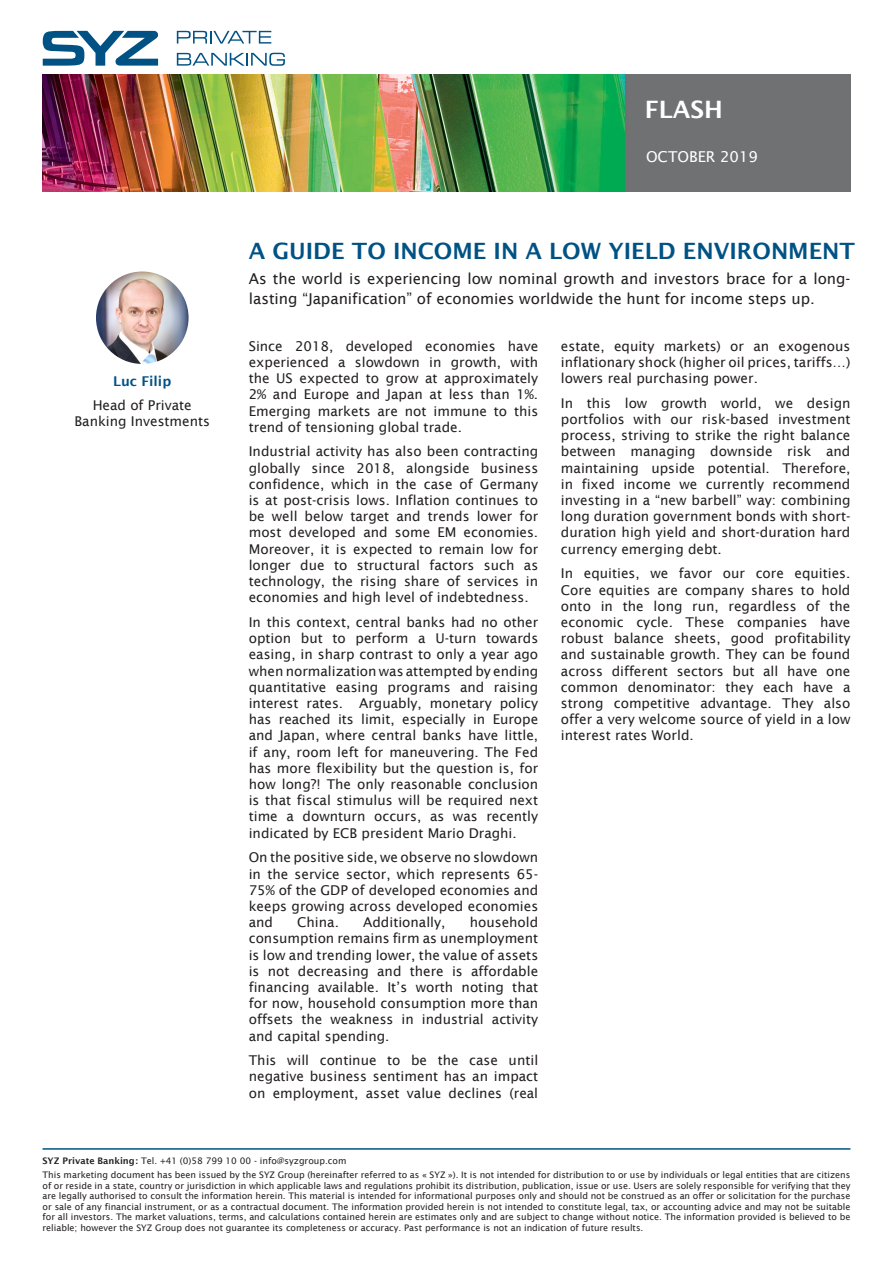
<style>
.page{position:relative;width:893px;height:1263px;background:#fff}
.page>*{position:absolute;margin:0;border:0;box-sizing:border-box;transform-origin:0 0}
.t1{font:600 24px "Lucida Sans";color:#fff}
.TITRE{font:600 22.5px "Lucida Sans";color:#005285}
.Texte{font:15px/19.5px "Lucida Sans";color:#231f20}
.t2{font:15px "Lucida Sans";color:#fff}
.Texte-2{font:13.5px/16.2px "Lucida Sans";color:#231f20;text-align:justify}
.Texte_courant_-_list{font:13.5px/16.2px "Lucida Sans";color:#231f20;text-align:center}
.Texte_courant_-_list-2{font:600 13.5px "Lucida Sans";color:#005285}
.t3{font:9px/10.5px "Lucida Sans";color:#231f20}
.s1{font-weight:600}
</style>
<div class="page">
<img style="left:43px;top:74px;width:807px;height:117px">
<svg style="left:177px;top:31px;width:94px;height:13px"></svg>
<svg style="left:177px;top:53px;width:108px;height:13px"></svg>
<svg style="left:43px;top:31px;width:116px;height:35px"></svg>
<hr style="left:43px;top:1148px;width:807px;height:2px;background:#005285">
<img style="left:96px;top:271px;width:93px;height:93px;border-radius:46px">
<h1 class="t1" style="left:645px;top:96px;width:79px">FLASH</h1>
<p class="t2" style="left:646px;top:148px;width:114px">OCTOBER 2019</p>
<p class="TITRE" style="left:249px;top:238px;width:608px">A GUIDE TO INCOME IN A LOW YIELD ENVIRONMENT</p>
<p class="Texte_courant_-_list-2" style="left:113px;top:374px;width:60px">Luc Filip</p>
<p class="Texte_courant_-_list" style="left:74px;top:397px;width:137px">Head of Private<br>Banking Investments</p>
<p class="Texte" style="left:249px;top:269px;width:603px">As the world is experiencing low nominal growth and investors brace for a long&shy;lasting “Japanification” of economies worldwide the hunt for income steps up.</p>
<p class="Texte-2" style="left:249px;top:338px;width:291px">Since 2018, developed economies have experienced a slowdown in growth, with the US expected to grow at approximately 2% and Europe and Japan at less than 1%.<br>Emerging markets are not immune to this trend of tensioning global trade.</p>
<p class="Texte-2" style="left:249px;top:443px;width:291px">Industrial activity has also been contracting globally since 2018, alongside business confidence, which in the case of Germany is at post-crisis lows. Inflation continues to be well below target and trends lower for most developed and some EM economies.<br>Moreover, it is expected to remain low for longer due to structural factors such as technology, the rising share of services in economies and high level of indebtedness.</p>
<p class="Texte-2" style="left:249px;top:614px;width:291px">In this context, central banks had no other option but to perform a U-turn towards easing, in sharp contrast to only a year ago when normalization was attempted by ending quantitative easing programs and raising interest rates. Arguably, monetary policy has reached its limit, especially in Europe and Japan, where central banks have little, if any, room left for maneuvering. The Fed has more flexibility but the question is, for how long?! The only reasonable conclusion is that fiscal stimulus will be required next time a downturn occurs, as was recently indicated by ECB president Mario Draghi.</p>
<p class="Texte-2" style="left:249px;top:849px;width:291px">On the positive side, we observe no slowdown in the service sector, which represents 65- 75% of the GDP of developed economies and keeps growing across developed economies and</p>
<p class="Texte-2" style="left:249px;top:914px;width:291px;text-indent:221px">household consumption remains firm as unemployment is low and trending lower, the value of assets is not decreasing and there is affordable financing available. It’s worth noting that for now, household consumption more than offsets the weakness in industrial activity and capital spending.</p>
<p class="Texte-2" style="left:249px;top:1052px;width:291px">This will continue to be the case until negative business sentiment has an impact on employment, asset value declines (real</p>
<p class="Texte-2" style="left:297px;top:914px;width:43px">China.</p>
<p class="Texte-2" style="left:363px;top:914px;width:84px">Additionally,</p>
<p class="Texte-2" style="left:561px;top:338px;width:291px">estate, equity markets) or an exogenous inflationary shock (higher oil prices, tariffs…) lowers real purchasing power.</p>
<p class="Texte-2" style="left:561px;top:395px;width:291px">In this low growth world, we design portfolios with our risk-based investment process, striving to strike the right balance between managing downside risk and maintaining upside potential. Therefore, in fixed income we currently recommend investing in a “new barbell” way: combining long duration government bonds with short&shy;duration high yield and short-duration hard currency emerging debt.</p>
<p class="Texte-2" style="left:561px;top:565px;width:291px">In equities, we favor our core equities.<br>Core equities are company shares to hold onto in the long run, regardless of the economic cycle. These companies have robust balance sheets, good profitability and sustainable growth. They can be found across different sectors but all have one common denominator: they each have a strong competitive advantage. They also offer a very welcome source of yield in a low interest rates World.</p>
<p class="t3" style="left:43px;top:1153px;width:809px;line-height:14.7px"><span class="s1">SYZ Private Banking:</span> Tel. +41 (0)58 799 10 00 - info@syzgroup.com<br>This marketing document has been issued by the SYZ Group (hereinafter referred to as « SYZ »). It is not intended for distribution to or use by individuals or legal entities that are citizens</p>
<p class="t3" style="left:43px;top:1180px;width:809px;text-align:justify">of or reside in a state, country or jurisdiction in which applicable laws and regulations prohibit its distribution, publication, issue or use. Users are solely responsible for verifying that they are legally authorised to consult the information herein. This material is intended for informational purposes only and should not be construed as an offer or solicitation for the purchase or sale of any financial instrument, or as a contractual document. The information provided herein is not intended to constitute legal, tax, or accounting advice and may not be suitable for all investors. The market valuations, terms, and calculations contained herein are estimates only and are subject to change without notice. The information provided is believed to be reliable; however the SYZ Group does not guarantee its completeness or accuracy. Past performance is not an indication of future results.</p>
</div>
